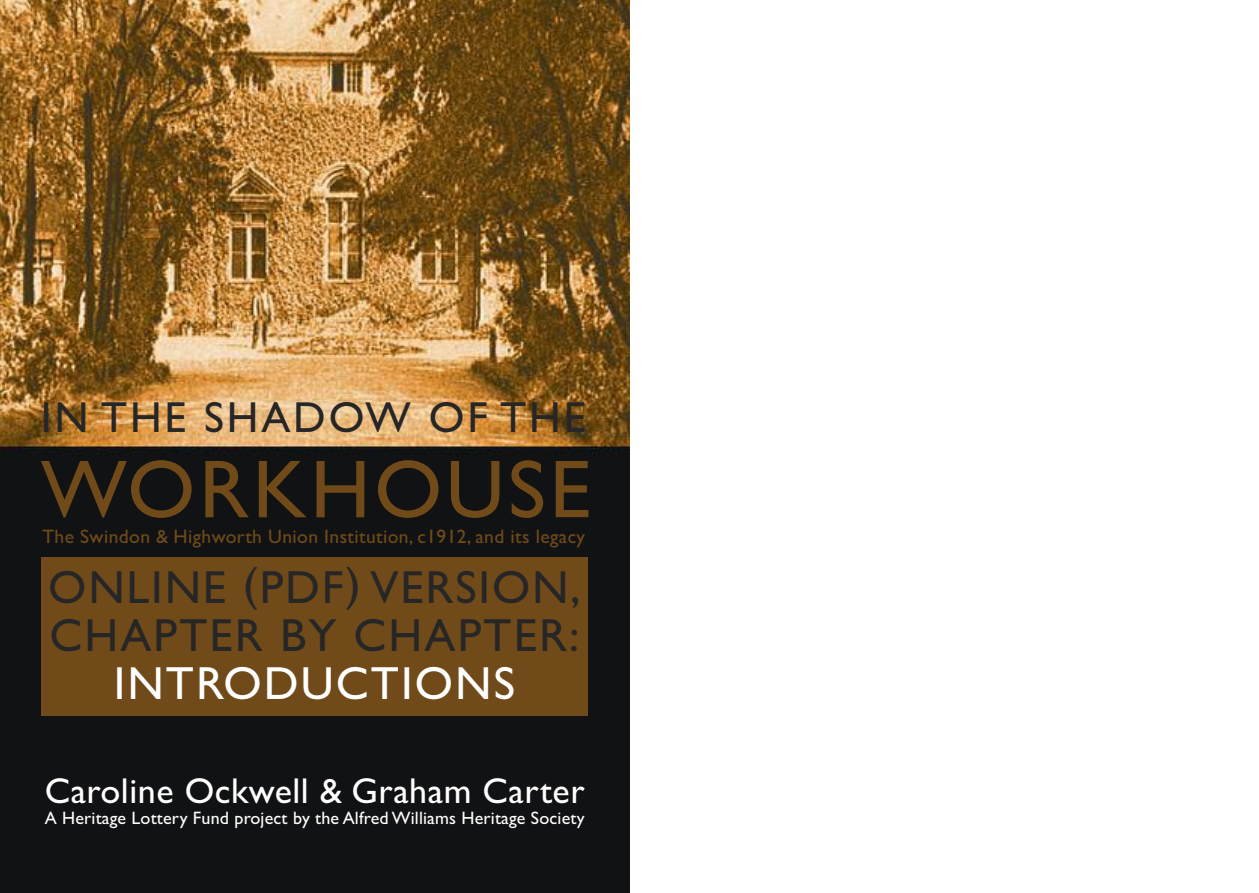
<style>
.page{position:relative;width:1259px;height:893px;background:#fff}
.page>*{position:absolute;margin:0;border:0;box-sizing:border-box;transform-origin:0 0}
.t1{font:82.5px "Gill Sans";letter-spacing:.045em;color:#704b19}
.t2{font:46.5px/48px "Gill Sans";letter-spacing:.045em;color:#272627}
.t3{font:46.5px "Gill Sans";letter-spacing:.045em;color:#fff}
.t4{font:43.5px "Gill Sans";letter-spacing:.065em;color:#272627}
.t5{font:36px "Gill Sans";letter-spacing:.015em;color:#fff}
.t6{font:19.5px "Gill Sans";letter-spacing:.02em;color:#704b19}
.t7{font:18px "Gill Sans";letter-spacing:.01em;color:#fff}
</style>
<div class="page">
<img style="left:0;top:0;width:629px;height:893px">
<div style="left:41px;top:557px;width:547px;height:159px;background:#704b19"></div>
<h3 class="t4" style="left:41px;top:392px;width:546px">IN THE SHADOW OF THE</h3>
<h1 class="t1" style="left:41px;top:440px;width:551px">WORKHOUSE</h1>
<p class="t6" style="left:42px;top:524px;width:544px">The Swindon &amp; Highworth Union Institution, c1912, and its legacy</p>
<h2 class="t2" style="left:48px;top:563px;width:534px">ONLINE (PDF) VERSION,<br>CHAPTER BY CHAPTER:</h2>
<h2 class="t3" style="left:114px;top:656px;width:403px">INTRODUCTIONS</h2>
<h3 class="t5" style="left:45px;top:769px;width:541px">Caroline Ockwell &amp; Graham Carter</h3>
<p class="t7" style="left:45px;top:807px;width:541px">A Heritage Lottery Fund project by the Alfred Williams Heritage Society</p>
</div>
